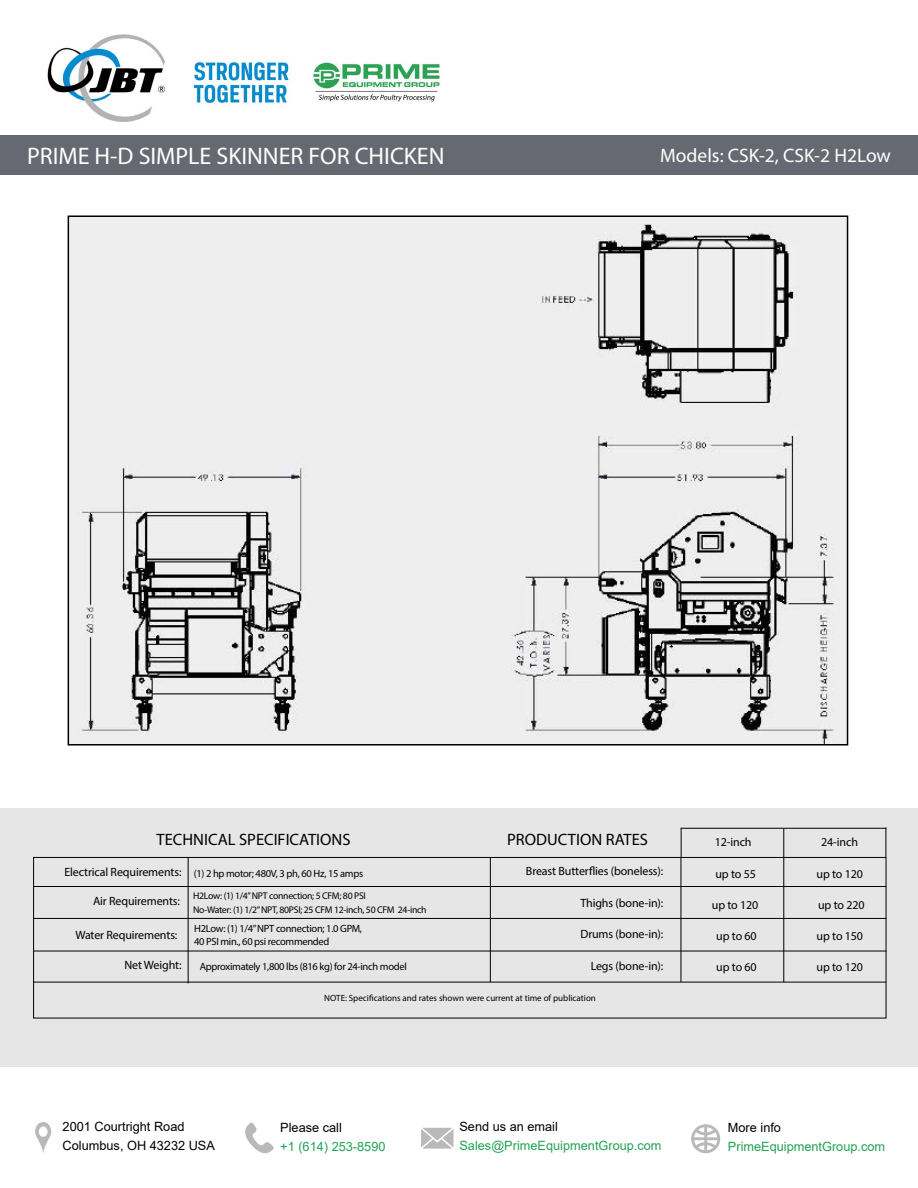
<style>
.page{position:relative;width:918px;height:1188px;background:#fff}
.page>*{position:absolute;margin:0;border:0;box-sizing:border-box;transform-origin:0 0}
.t1{font:24px "Myriad Pro";color:#fff}
.t2{font:19.5px "Myriad Pro";color:#fff}
.t3{font:16.5px "Myriad Pro";color:#000}
.t4{font:12.75px/18.9px "Arial";color:#000}
.t5{font:12.75px "Arial";color:#21a254}
.t6{font:12px "Myriad Pro";letter-spacing:-.01em;color:#000}
.t7{font:10.5px/13.5px "Myriad Pro";letter-spacing:-.03em;color:#000}
.t8{font:9.75px/13.5px "Myriad Pro";letter-spacing:-.03em;color:#000}
.t9{font:9px "Myriad Pro";color:#000}
.s1{font-size:12px}
</style>
<div class="page">
<div style="left:0;top:136px;width:918px;height:39px;background:#666971"></div>
<svg style="left:35px;top:1122px;width:16px;height:31px"></svg>
<svg style="left:245px;top:1122px;width:29px;height:32px"></svg>
<svg style="left:421px;top:1128px;width:32px;height:21px"></svg>
<svg style="left:691px;top:1124px;width:29px;height:29px"></svg>
<hr style="left:704px;top:1125px;width:3px;height:28px;background:#b9b9ba">
<img style="left:47px;top:34px;width:394px;height:88px">
<img style="left:71px;top:218px;width:774px;height:525px">
<div style="left:1px;top:809px;width:917px;height:258px;background:#e5e6e5"></div>
<div style="left:33px;top:857px;width:853px;height:161px;border:1px solid #000"></div>
<hr style="left:490px;top:858px;width:1px;height:124px;background:#000">
<hr style="left:188px;top:857px;width:1px;height:126px;background:#000">
<hr style="left:681px;top:858px;width:1px;height:124px;background:#000">
<hr style="left:33px;top:886px;width:853px;height:1px;background:#000">
<hr style="left:33px;top:918px;width:853px;height:1px;background:#000">
<hr style="left:33px;top:951px;width:853px;height:1px;background:#000">
<hr style="left:33px;top:982px;width:853px;height:1px;background:#000">
<hr style="left:784px;top:829px;width:1px;height:153px;background:#000">
<svg style="left:886px;top:828px;width:1px;height:29px"></svg>
<hr style="left:681px;top:828px;width:205px;height:1px;background:#000">
<svg style="left:681px;top:828px;width:1px;height:29px"></svg>
<h1 class="t1" style="left:27px;top:141px;width:419px">PRIME H-D SIMPLE SKINNER FOR CHICKEN</h1>
<h2 class="t2" style="left:660px;top:143px;width:232px">Models: CSK-2, CSK-2 H2Low</h2>
<h3 class="t3" style="left:157px;top:830px;width:195px">TECHNICAL SPECIFICATIONS</h3>
<h3 class="t3" style="left:507px;top:830px;width:142px">PRODUCTION RATES</h3>
<p class="t6" style="left:821px;top:835px;width:38px">24-inch</p>
<p class="t6" style="left:715px;top:866px;width:42px">up to 55</p>
<p class="t6" style="left:712px;top:897px;width:48px">up to 120</p>
<p class="t6" style="left:716px;top:928px;width:42px">up to 60</p>
<p class="t6" style="left:716px;top:959px;width:42px">up to 60</p>
<p class="t6" style="left:715px;top:835px;width:38px">12-inch</p>
<p class="t7" style="left:64px;top:866px;width:300px"><span class="s1">Electrical Requirements:</span> (1) 2 hp motor; 480V, 3 ph, 60 Hz, 15 amps</p>
<p class="t6" style="left:526px;top:864px;width:139px">Breast Butterflies (boneless):</p>
<p class="t6" style="left:817px;top:866px;width:48px">up to 120</p>
<p class="t8" style="left:193px;top:889px;width:235px">H2Low: (1) 1/4” NPT connection; 5 CFM; 80 PSI<br>No-Water: (1) 1/2” NPT, 80PSI; 25 CFM 12-inch, 50 CFM 24-inch</p>
<p class="t6" style="left:93px;top:894px;width:89px">Air Requirements:</p>
<p class="t6" style="left:580px;top:895px;width:84px">Thighs (bone-in):</p>
<p class="t6" style="left:818px;top:897px;width:48px">up to 220</p>
<p class="t6" style="left:75px;top:928px;width:104px">Water Requirements:</p>
<p class="t7" style="left:194px;top:921px;width:169px">H2Low: (1) 1/4” NPT connection; 1.0 GPM,<br>40 PSI min., 60 psi recommended</p>
<p class="t6" style="left:580px;top:927px;width:84px">Drums (bone-in):</p>
<p class="t6" style="left:591px;top:958px;width:74px">Legs (bone-in):</p>
<p class="t6" style="left:817px;top:928px;width:48px">up to 150</p>
<p class="t6" style="left:124px;top:958px;width:59px">Net Weight:</p>
<p class="t7" style="left:200px;top:959px;width:208px">Approximately 1,800 lbs (816 kg) for 24-inch model</p>
<p class="t9" style="left:324px;top:992px;width:273px">NOTE: Specifications and rates shown were current at time of publication</p>
<p class="t6" style="left:817px;top:959px;width:48px">up to 120</p>
<p class="t4" style="left:63px;top:1117px;width:154px">2001 Courtright Road<br>Columbus, OH 43232 USA</p>
<p class="t4" style="left:280px;top:1118px;width:63px">Please call</p>
<p class="t5" style="left:280px;top:1137px;width:107px">+1 (614) 253-8590</p>
<p class="t4" style="left:459px;top:1117px;width:100px">Send us an email</p>
<p class="t5" style="left:459px;top:1137px;width:204px">Sales@PrimeEquipmentGroup.com</p>
<p class="t4" style="left:728px;top:1118px;width:55px">More info</p>
<p class="t5" style="left:728px;top:1138px;width:159px">PrimeEquipmentGroup.com</p>
</div>
